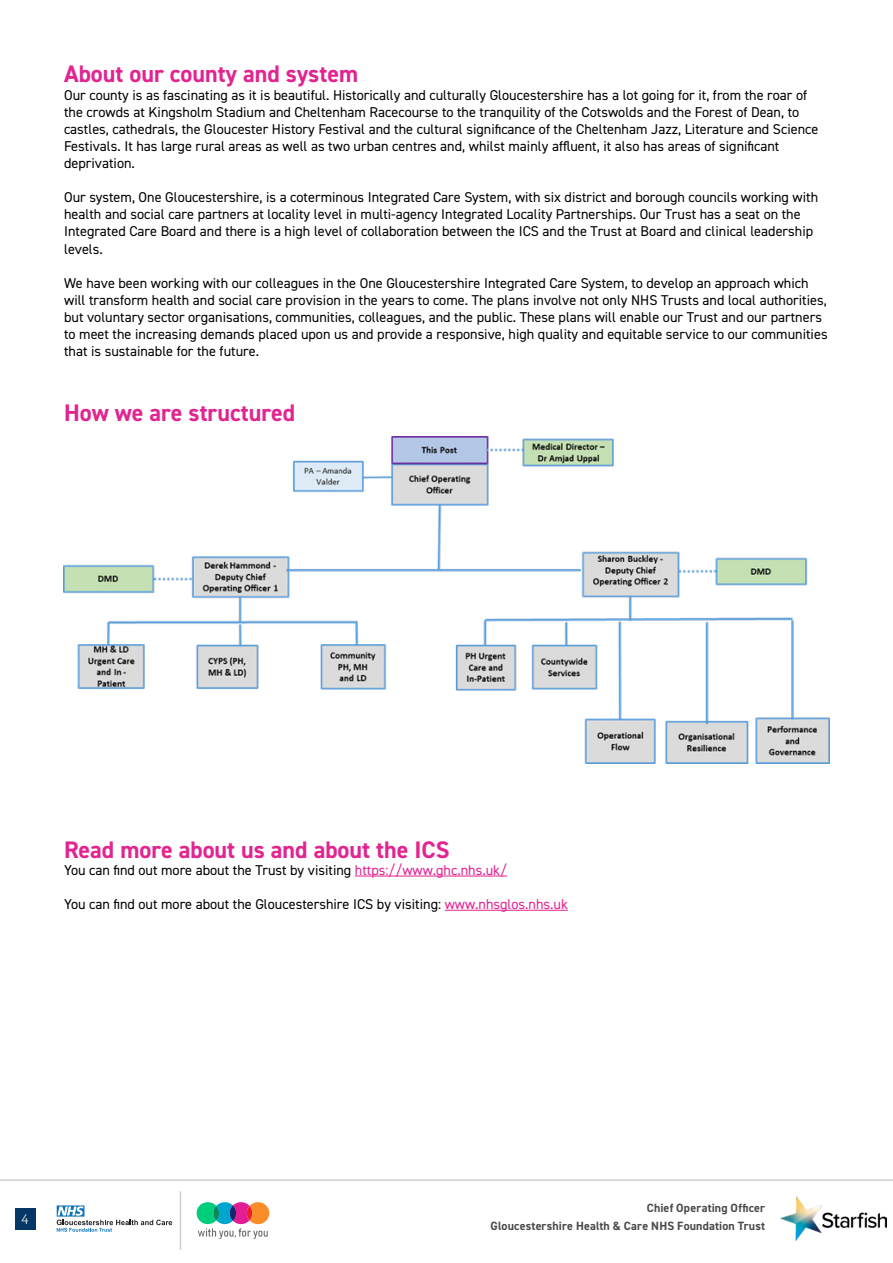
<style>
.page{position:relative;width:893px;height:1263px;background:#fff}
.page>*{position:absolute;margin:0;border:0;box-sizing:border-box;transform-origin:0 0}
.t1{font:700 24px "DIN2014";color:#e22490}
.t2{font:14.25px/17.1px "DIN2014";color:#000}
.t3{font:300 13.5px "Flama";color:#fff}
.t4{font:700 12px/18px "DIN2014";letter-spacing:.015em;color:#4a4a49;text-align:right}
.s1{color:#e3218f}
</style>
<div class="page">
<svg style="left:56px;top:1205px;width:116px;height:27px"></svg>
<svg style="left:197px;top:1202px;width:72px;height:37px"></svg>
<img style="left:781px;top:1197px;width:106px;height:43px">
<div style="left:15px;top:1208px;width:20px;height:21px;background:#043766"></div>
<hr style="left:0;top:1179px;width:893px;height:2px;background:#000">
<hr style="left:180px;top:1191px;width:1px;height:59px;background:#000">
<hr style="left:355px;top:876px;width:152px;height:1px;background:#e3218f">
<hr style="left:445px;top:910px;width:123px;height:1px;background:#e3218f">
<img style="left:64px;top:436px;width:765px;height:327px">
<h1 class="t1" style="left:64px;top:58px;width:295px">About our county and system</h1>
<p class="t2" style="left:64px;top:86px;width:756px">Our county is as fascinating as it is beautiful. Historically and culturally Gloucestershire has a lot going for it, from the roar of the crowds at Kingsholm Stadium and Cheltenham Racecourse to the tranquility of the Cotswolds and the Forest of Dean, to castles, cathedrals, the Gloucester History Festival and the cultural significance of the Cheltenham Jazz, Literature and Science Festivals. It has large rural areas as well as two urban centres and, whilst mainly affluent, it also has areas of significant deprivation.</p>
<p class="t2" style="left:64px;top:188px;width:756px">Our system, One Gloucestershire, is a coterminous Integrated Care System, with six district and borough councils working with health and social care partners at locality level in multi-agency Integrated Locality Partnerships. Our Trust has a seat on the Integrated Care Board and there is a high level of collaboration between the ICS and the Trust at Board and clinical leadership levels.</p>
<p class="t2" style="left:64px;top:274px;width:765px">We have been working with our colleagues in the One Gloucestershire Integrated Care System, to develop an approach which will transform health and social care provision in the years to come. The plans involve not only NHS Trusts and local authorities, but voluntary sector organisations, communities, colleagues, and the public. These plans will enable our Trust and our partners to meet the increasing demands placed upon us and provide a responsive, high quality and equitable service to our communities that is sustainable for the future.</p>
<h1 class="t1" style="left:64px;top:397px;width:232px">How we are structured</h1>
<h1 class="t1" style="left:64px;top:833px;width:387px">Read more about us and about the ICS</h1>
<p class="t2" style="left:64px;top:861px;width:444px">You can find out more about the Trust by visiting <span class="s1">https://www.ghc.nhs.uk/</span></p>
<p class="t2" style="left:64px;top:895px;width:505px">You can find out more about the Gloucestershire ICS by visiting: <span class="s1">www.nhsglos.nhs.uk</span></p>
<p class="t3" style="left:21px;top:1210px;width:9px">4</p>
<p class="t4" style="left:491px;top:1199px;width:276px">Chief Operating Officer<br>Gloucestershire Health &amp; Care NHS Foundation Trust</p>
</div>
